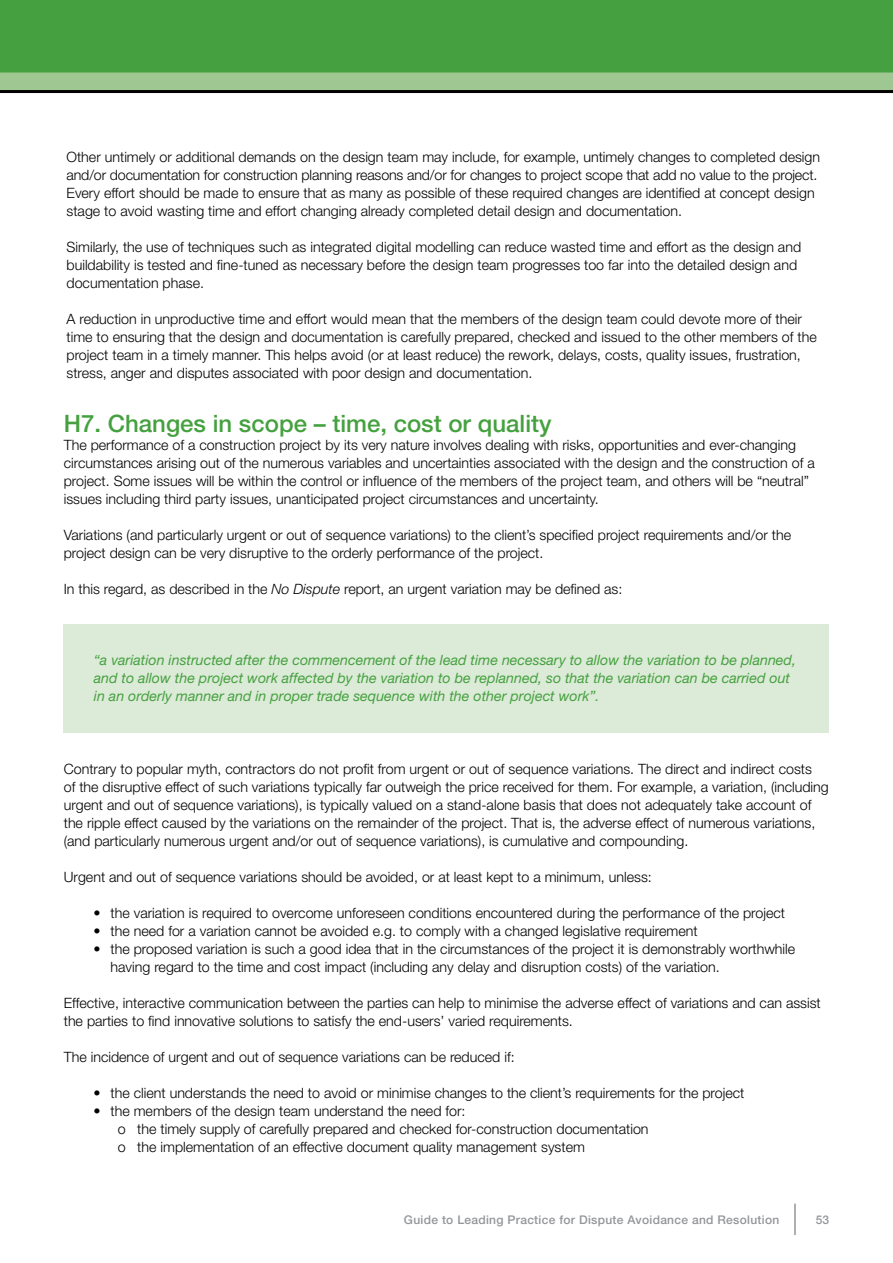
<style>
.page{position:relative;width:893px;height:1263px;background:#fff}
.page>*{position:absolute;margin:0;border:0;box-sizing:border-box;transform-origin:0 0}
.t1{font:500 24px "Helvetica Neue LT Std";color:#45a13f}
.t2{font:300 14.25px/18px "Helvetica Neue LT Std";color:#000}
.t3{font:italic 14.25px/18px "Helvetica Neue LT Std";color:#45a13f}
.t4{font:500 12px "Helvetica Neue LT Std";letter-spacing:.025em;color:#939598}
.s1{font-style:italic}
.s2{font-weight:400}
</style>
<div class="page">
<div style="left:0;top:0;width:893px;height:73px;background:#45a13f"></div>
<div style="left:0;top:73px;width:893px;height:18px;background:#9ec791"></div>
<hr style="left:794px;top:1203px;width:2px;height:32px;background:#939598">
<hr style="left:0;top:90px;width:893px;height:3px;background:#000">
<div style="left:64px;top:624px;width:765px;height:108px;background:#dcead8"></div>
<p class="t2" style="left:67px;top:148px;width:755px">Other untimely or additional demands on the design team may include, for example, untimely changes to completed design and/or documentation for construction planning reasons and/or for changes to project scope that add no value to the project.<br>Every effort should be made to ensure that as many as possible of these required changes are identified at concept design stage to avoid wasting time and effort changing already completed detail design and documentation.</p>
<p class="t2" style="left:67px;top:238px;width:736px">Similarly, the use of techniques such as integrated digital modelling can reduce wasted time and effort as the design and buildability is tested and fine-tuned as necessary before the design team progresses too far into the detailed design and documentation phase.</p>
<p class="t2" style="left:67px;top:310px;width:752px">A reduction in unproductive time and effort would mean that the members of the design team could devote more of their time to ensuring that the design and documentation is carefully prepared, checked and issued to the other members of the project team in a timely manner. This helps avoid (or at least reduce) the rework, delays, costs, quality issues, frustration, stress, anger and disputes associated with poor design and documentation.</p>
<h1 class="t1" style="left:64px;top:409px;width:489px">H7. Changes in scope – time, cost or quality</h1>
<p class="t2" style="left:64px;top:436px;width:752px">The performance of a construction project by its very nature involves dealing with risks, opportunities and ever-changing circumstances arising out of the numerous variables and uncertainties associated with the design and the construction of a project. Some issues will be within the control or influence of the members of the project team, and others will be “neutral” issues including third party issues, unanticipated project circumstances and uncertainty.</p>
<p class="t2" style="left:64px;top:526px;width:729px">Variations (and particularly urgent or out of sequence variations) to the client’s specified project requirements and/or the project design can be very disruptive to the orderly performance of the project.</p>
<p class="t2" style="left:64px;top:580px;width:560px">In this regard, as described in the <span class="s1">No Dispute</span> report, an urgent variation may be defined as:</p>
<p class="t3" style="left:94px;top:650px;width:704px">“a variation instructed after the commencement of the lead time necessary to allow the variation to be planned, and to allow the project work affected by the variation to be replanned, so that the variation can be carried out in an orderly manner and in proper trade sequence with the other project work”.</p>
<p class="t2" style="left:64px;top:760px;width:766px">Contrary to popular myth, contractors do not profit from urgent or out of sequence variations. The direct and indirect costs<br>of the disruptive effect of such variations typically far outweigh the price received for them. For example, a variation, (including urgent and out of sequence variations), is typically valued on a stand-alone basis that does not adequately take account of the ripple effect caused by the variations on the remainder of the project. That is, the adverse effect of numerous variations, (and particularly numerous urgent and/or out of sequence variations), is cumulative and compounding.</p>
<p class="t2" style="left:64px;top:868px;width:590px">Urgent and out of sequence variations should be avoided, or at least kept to a minimum, unless:</p>
<p class="t2" style="left:94px;top:904px;width:693px"><span class="s2">•</span> the variation is required to overcome unforeseen conditions encountered during the performance of the project</p>
<p class="t2" style="left:94px;top:922px;width:606px"><span class="s2">•</span> the need for a variation cannot be avoided e.g. to comply with a changed legislative requirement</p>
<p class="t2" style="left:111px;top:940px;width:686px;text-indent:-17px"><span class="s2">•</span> the proposed variation is such a good idea that in the circumstances of the project it is demonstrably worthwhile having regard to the time and cost impact (including any delay and disruption costs) of the variation.</p>
<p class="t2" style="left:64px;top:994px;width:759px">Effective, interactive communication between the parties can help to minimise the adverse effect of variations and can assist the parties to find innovative solutions to satisfy the end-users’ varied requirements.</p>
<p class="t2" style="left:64px;top:1048px;width:452px">The incidence of urgent and out of sequence variations can be reduced if:</p>
<p class="t2" style="left:94px;top:1084px;width:652px"><span class="s2">•</span> the client understands the need to avoid or minimise changes to the client’s requirements for the project</p>
<p class="t2" style="left:118px;top:1102px;width:532px;text-indent:-24px"><span class="s2">•</span> the members of the design team understand the need for:<br>o the timely supply of carefully prepared and checked for-construction documentation o the implementation of an effective document quality management system</p>
<p class="t4" style="left:404px;top:1213px;width:377px">Guide to Leading Practice for Dispute Avoidance and Resolution</p>
<p class="t4" style="left:816px;top:1213px;width:15px">53</p>
</div>
